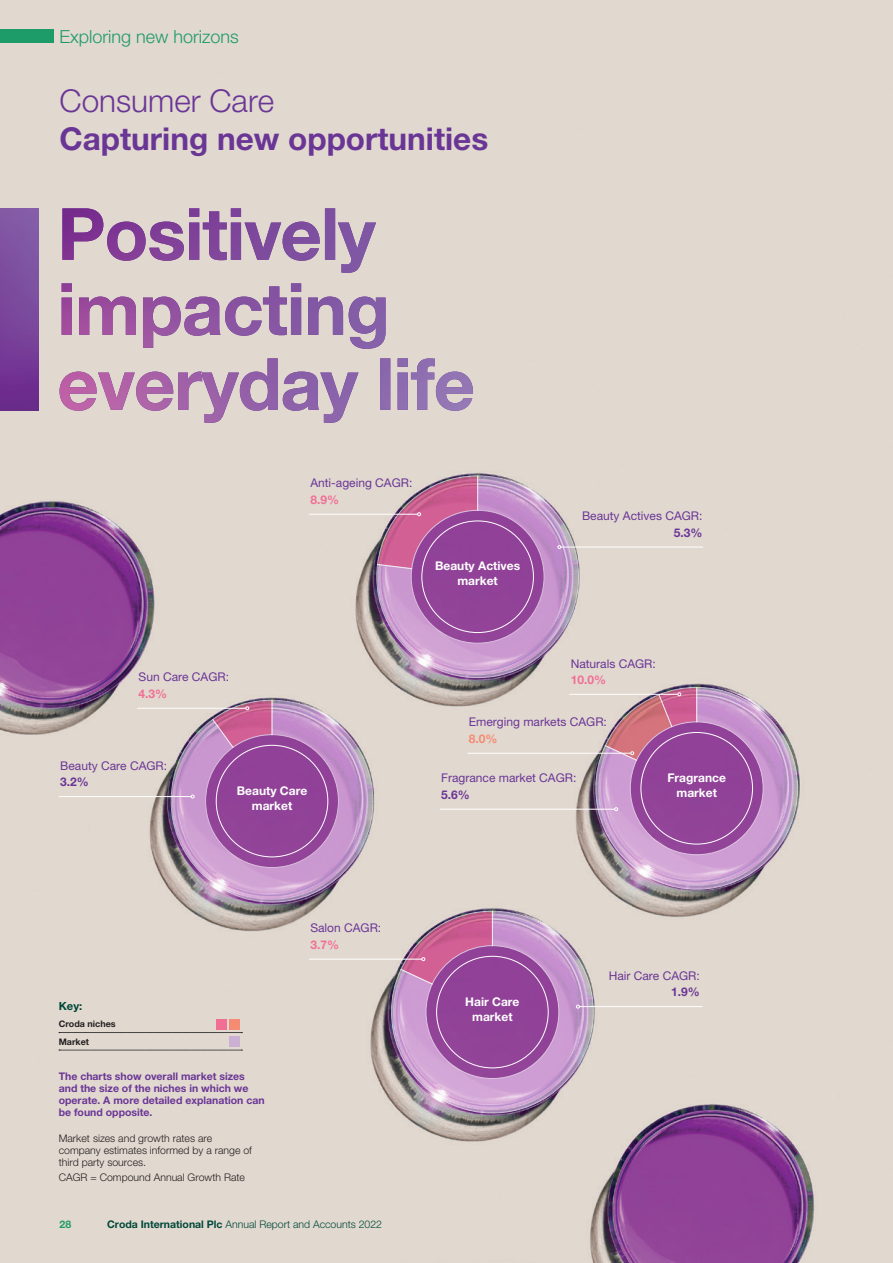
<style>
.page{position:relative;width:893px;height:1263px;background:#fff}
.page>*{position:absolute;margin:0;border:0;box-sizing:border-box;transform-origin:0 0}
.Page_Title{font:700 31.5px "Helvetica Neue LT Std";color:#6a3696}
.Running-Header{font:300 31.5px "Helvetica Neue LT Std";color:#6a3696}
.Tab-Sub-Section{font:300 18px "Helvetica Neue LT Std";color:#1d9b69}
.Bodytext{font:12px/16.5px "Helvetica Neue LT Std";color:#6a3696}
.Diagram-Heading-3-Ce{font:700 12px/15px "Helvetica Neue LT Std";color:#fff;text-align:center}
.Bodytext-Right{font:12px/16.5px "Helvetica Neue LT Std";color:#6a3696;text-align:right}
.Bodytext-Small{font:700 11.25px "Helvetica Neue LT Std";color:#004839}
.t1{font:700 10.5px/12px "Helvetica Neue LT Std";color:#6a3696}
.Footnote-No-Indent{font:300 10.5px/12px "Helvetica Neue LT Std";color:#231f20}
.t2{font:300 10.5px "Helvetica Neue LT Std";color:#004839}
.t3{font:700 10.5px "Helvetica Neue LT Std";color:#1d9b69}
.Key_Text_bold{font:700 9px "Helvetica Neue LT Std";color:#231f20}
.s1{font-weight:700;color:#f16f95}
.s2{font-weight:700}
.s3{font-weight:700;color:#f58b72}
</style>
<div class="page">
<img style="left:0;top:0;width:893px;height:1263px">
<svg style="left:60px;top:208px;width:414px;height:215px;background:#d0bec6"></svg>
<img style="left:62px;top:208px;width:324px;height:141px">
<img style="left:0;top:208px;width:38px;height:203px">
<hr style="left:309px;top:514px;width:109px;height:1px;background:#fff">
<hr style="left:569px;top:694px;width:109px;height:1px;background:#fff">
<hr style="left:467px;top:753px;width:164px;height:1px;background:#fff">
<hr style="left:137px;top:708px;width:109px;height:1px;background:#fff">
<hr style="left:309px;top:959px;width:113px;height:1px;background:#fff">
<hr style="left:59px;top:796px;width:132px;height:1px;background:#fff">
<svg style="left:171px;top:700px;width:202px;height:202px;background:#b582b5"></svg>
<hr style="left:440px;top:809px;width:175px;height:1px;background:#fff">
<svg style="left:595px;top:687px;width:203px;height:203px;background:#b784b3"></svg>
<hr style="left:561px;top:547px;width:142px;height:1px;background:#fff">
<svg style="left:376px;top:475px;width:203px;height:203px;background:#b680b2"></svg>
<hr style="left:579px;top:1006px;width:123px;height:1px;background:#fff">
<svg style="left:391px;top:911px;width:203px;height:202px;background:#b783b4"></svg>
<svg style="left:59px;top:1032px;width:183px;height:1px"></svg>
<svg style="left:59px;top:1050px;width:183px;height:1px"></svg>
<div style="left:230px;top:1019px;width:10px;height:10px;background:#f58b72"></div>
<div style="left:216px;top:1019px;width:10px;height:10px;background:#f16f95"></div>
<div style="left:230px;top:1036px;width:10px;height:10px;background:#ccb0d3"></div>
<div style="left:0;top:29px;width:54px;height:14px;background:#1d9b69"></div>
<p class="Tab-Sub-Section" style="left:60px;top:25px;width:181px">Exploring new horizons</p>
<p class="Running-Header" style="left:60px;top:81px;width:216px">Consumer Care</p>
<p class="Page_Title" style="left:60px;top:119px;width:430px">Capturing new opportunities</p>
<p class="Bodytext" style="left:310px;top:475px;width:103px">Anti-ageing CAGR:<br><span class="s1">8.9%</span></p>
<p class="Diagram-Heading-3-Ce" style="left:435px;top:558px;width:87px">Beauty Actives market</p>
<p class="Bodytext-Right" style="left:582px;top:508px;width:122px">Beauty Actives CAGR:<br><span class="s2">5.3%</span></p>
<p class="Bodytext" style="left:139px;top:669px;width:92px">Sun Care CAGR:<br><span class="s1">4.3%</span></p>
<p class="Bodytext" style="left:60px;top:757px;width:108px">Beauty Care CAGR:<br><span class="s2">3.2%</span></p>
<p class="Diagram-Heading-3-Ce" style="left:237px;top:783px;width:72px">Beauty Care market</p>
<p class="Bodytext" style="left:571px;top:655px;width:87px">Naturals CAGR:<br><span class="s1">10.0%</span></p>
<p class="Bodytext" style="left:469px;top:714px;width:140px">Emerging markets CAGR:<br><span class="s3">8.0%</span></p>
<p class="Bodytext" style="left:441px;top:770px;width:137px">Fragrance market CAGR:<br><span class="s2">5.6%</span></p>
<p class="Diagram-Heading-3-Ce" style="left:667px;top:770px;width:60px">Fragrance market</p>
<p class="Bodytext-Small" style="left:59px;top:999px;width:25px">Key:</p>
<p class="Key_Text_bold" style="left:59px;top:1018px;width:58px">Croda niches</p>
<p class="Key_Text_bold" style="left:59px;top:1036px;width:32px">Market</p>
<p class="t1" style="left:59px;top:1069px;width:207px">The charts show overall market sizes and the size of the niches in which we operate. A more detailed explanation can be found opposite.</p>
<p class="Footnote-No-Indent" style="left:59px;top:1132px;width:195px">Market sizes and growth rates are company estimates informed by a range of third party sources.</p>
<p class="Footnote-No-Indent" style="left:59px;top:1170px;width:188px">CAGR = Compound Annual Growth Rate</p>
<p class="Bodytext" style="left:310px;top:920px;width:72px">Salon CAGR:<br><span class="s1">3.7%</span></p>
<p class="t3" style="left:60px;top:1218px;width:13px">28</p>
<p class="t2" style="left:107px;top:1218px;width:276px"><span class="s2">Croda International Plc</span> Annual Report and Accounts 2022</p>
<p class="Diagram-Heading-3-Ce" style="left:465px;top:994px;width:56px">Hair Care market</p>
<p class="Bodytext-Right" style="left:609px;top:967px;width:93px">Hair Care CAGR:<br><span class="s2">1.9%</span></p>
</div>
